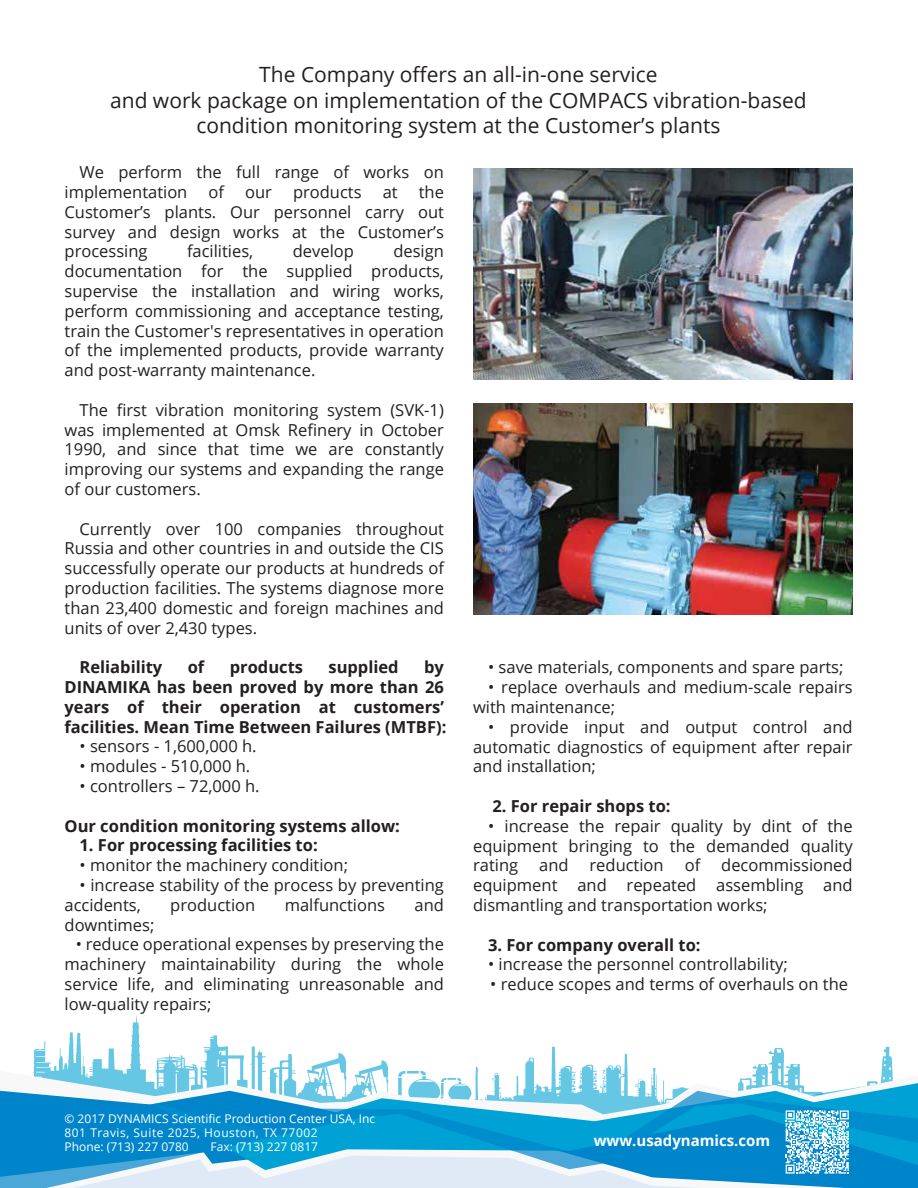
<style>
.page{position:relative;width:918px;height:1188px;background:#fff}
.page>*{position:absolute;margin:0;border:0;box-sizing:border-box;transform-origin:0 0}
.t1{font:21px/25.2px "Open Sans";color:#231f20;text-align:center}
.t2{font:16.5px/19.8px "Open Sans";color:#231f20;text-align:justify}
.t3{font:700 16.5px/19.8px "Open Sans";color:#231f20}
.t4{font:700 15px "Open Sans";color:#fff}
.t5{font:12px/14.4px "Open Sans";color:#fff}
</style>
<div class="page">
<svg style="left:33px;top:1015px;width:860px;height:56px"></svg>
<svg style="left:0;top:1071px;width:893px;height:20px"></svg>
<svg style="left:153px;top:1083px;width:566px;height:8px"></svg>
<svg style="left:0;top:1091px;width:918px;height:97px;background:#52b1dc"></svg>
<svg style="left:719px;top:1078px;width:199px;height:96px"></svg>
<img style="left:473px;top:168px;width:379px;height:211px">
<img style="left:473px;top:404px;width:380px;height:211px">
<p class="t1" style="left:110px;top:62px;width:698px">The Company offers an all-in-one service<br>and work package on implementation of the COMPACS vibration-based condition monitoring system at the Customer’s plants</p>
<p class="t2" style="left:65px;top:162px;width:381px;text-indent:15px">We perform the full range of works on implementation</p>
<p class="t2" style="left:209px;top:182px;width:17px">of</p>
<p class="t2" style="left:245px;top:182px;width:28px">our</p>
<p class="t2" style="left:293px;top:182px;width:70px">products</p>
<p class="t2" style="left:383px;top:182px;width:16px">at</p>
<p class="t2" style="left:65px;top:182px;width:381px;text-indent:354px">the Customer’s plants. Our personnel carry out survey and design works at the Customer’s processing</p>
<p class="t2" style="left:187px;top:241px;width:68px">facilities,</p>
<p class="t2" style="left:293px;top:241px;width:63px">develop</p>
<p class="t2" style="left:65px;top:241px;width:381px;text-indent:329px">design documentation for the supplied products, supervise the installation and wiring works, perform commissioning and acceptance testing, train the Customer's representatives in operation of the implemented products, provide warranty and post-warranty maintenance.</p>
<p class="t2" style="left:65px;top:400px;width:381px;text-indent:15px">The first vibration monitoring system (SVK-1) was implemented at Omsk Refinery in October 1990, and since that time we are constantly improving our systems and expanding the range of our customers.</p>
<p class="t2" style="left:65px;top:518px;width:381px;text-indent:15px">Currently over 100 companies throughout Russia and other countries in and outside the CIS successfully operate our products at hundreds of production facilities. The systems diagnose more than 23,400 domestic and foreign machines and units of over 2,430 types.</p>
<p class="t3" style="left:80px;top:657px;width:84px">Reliability</p>
<p class="t3" style="left:188px;top:657px;width:18px">of</p>
<p class="t3" style="left:230px;top:657px;width:75px">products</p>
<p class="t3" style="left:328px;top:657px;width:72px">supplied</p>
<p class="t2" style="left:488px;top:657px;width:357px">• save materials, components and spare parts;</p>
<p class="t2" style="left:473px;top:677px;width:381px;text-indent:15px">• replace overhauls and medium-scale repairs with maintenance;</p>
<p class="t2" style="left:473px;top:717px;width:381px;text-indent:15px">• provide input and output control and automatic diagnostics of equipment after repair and installation;</p>
<p class="t3" style="left:492px;top:796px;width:180px">2. For repair shops to:</p>
<p class="t2" style="left:473px;top:816px;width:381px;text-indent:15px">• increase the repair quality by dint of the equipment bringing to the demanded quality rating</p>
<p class="t3" style="left:65px;top:657px;width:383px;text-indent:360px">by<br>DINAMIKA has been proved by more than 26 years of their operation at customers’ facilities. Mean Time Between Failures (MTBF):</p>
<p class="t2" style="left:80px;top:736px;width:179px">• sensors - 1,600,000 h.</p>
<p class="t2" style="left:80px;top:756px;width:172px">• modules - 510,000 h.</p>
<p class="t2" style="left:80px;top:776px;width:182px">• controllers – 72,000 h.</p>
<p class="t3" style="left:65px;top:815px;width:337px">Our condition monitoring systems allow:</p>
<p class="t3" style="left:80px;top:835px;width:240px">1. For processing facilities to:</p>
<p class="t2" style="left:80px;top:855px;width:270px">• monitor the machinery condition;</p>
<p class="t2" style="left:65px;top:875px;width:381px;text-indent:15px">• increase stability of the process by preventing accidents,</p>
<p class="t2" style="left:539px;top:855px;width:31px">and</p>
<p class="t2" style="left:590px;top:855px;width:76px">reduction</p>
<p class="t2" style="left:685px;top:855px;width:17px">of</p>
<p class="t2" style="left:473px;top:855px;width:381px;text-indent:248px">decommissioned equipment and repeated assembling and dismantling and transportation works;</p>
<p class="t3" style="left:488px;top:934px;width:214px">3. For company overall to:</p>
<p class="t2" style="left:488px;top:954px;width:301px">• increase the personnel controllability;</p>
<p class="t2" style="left:490px;top:974px;width:359px">• reduce scopes and terms of overhauls on the</p>
<p class="t2" style="left:170px;top:895px;width:87px">production</p>
<p class="t2" style="left:285px;top:895px;width:102px">malfunctions</p>
<p class="t2" style="left:415px;top:895px;width:31px">and</p>
<p class="t2" style="left:65px;top:914px;width:91px">downtimes;</p>
<p class="t2" style="left:65px;top:934px;width:381px;text-indent:11px">• reduce operational expenses by preserving the machinery maintainability during the whole service life, and eliminating unreasonable and low-quality repairs;</p>
<p class="t5" style="left:65px;top:1111px;width:312px">© 2017 DYNAMICS Scientific Production Center USA, Inc<br>801 Travis, Suite 2025, Houston, TX 77002<br>Phone: (713) 227 0780</p>
<p class="t5" style="left:211px;top:1140px;width:109px">Fax: (713) 227 0817</p>
<p class="t4" style="left:594px;top:1130px;width:178px">www.usadynamics.com</p>
</div>
